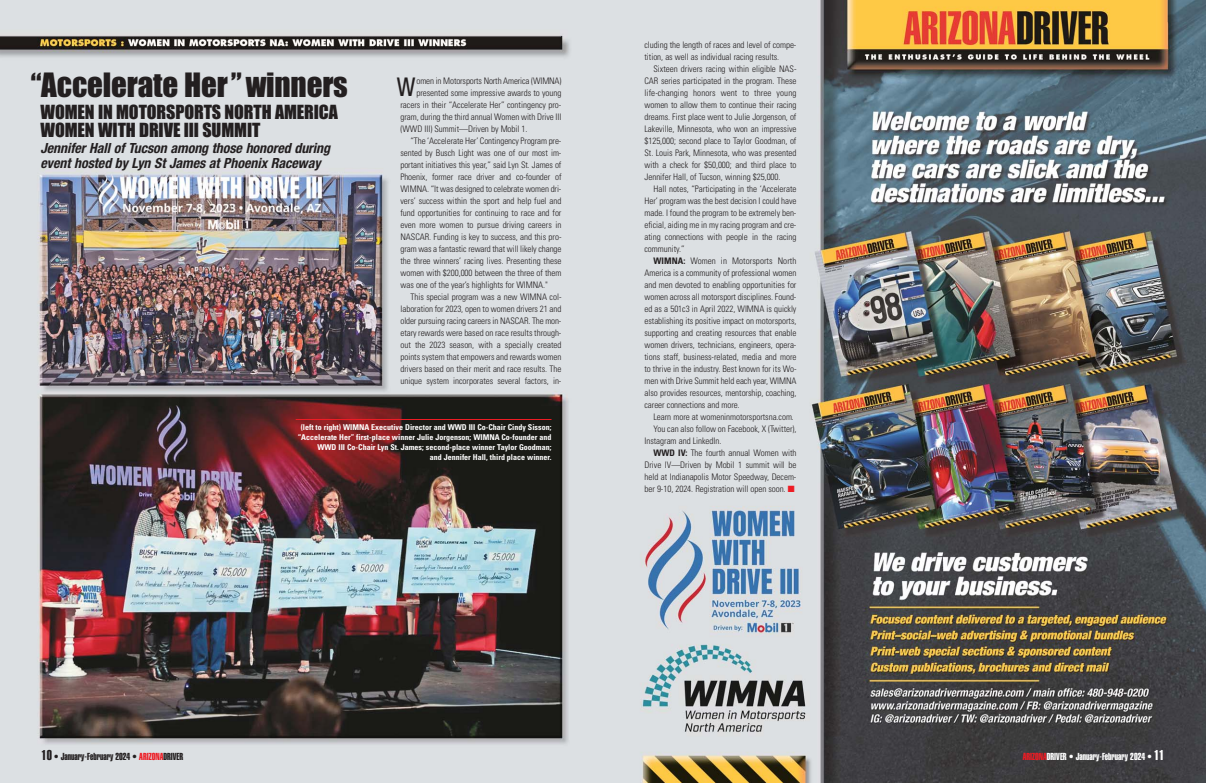
<style>
.page{position:relative;width:1206px;height:783px;background:#fff}
.page>*{position:absolute;margin:0;border:0;box-sizing:border-box;transform-origin:0 0}
.t1{font:31px "Impact";letter-spacing:-.005em;color:#231f20}
.t2{font:condensed 25.9px "Helvetica Neue";color:#231f20}
.t3{font:18px/18.5px "Impact";letter-spacing:-.005em;color:#231f20}
.t4{font:italic 700 condensed 14px/15px "Helvetica Neue";letter-spacing:-.005em;color:#231f20}
.t5{font:10px "Helvetica Extra Compressed";color:#231f20}
.t6{font:10px "Helvetica Extra Compressed";color:#fff}
.t7{font:300 condensed 9px/12px "Univers";letter-spacing:-.005em;color:#231f20;text-align:justify}
.t8{font:700 condensed 8px/10px "Univers";color:#fff;text-align:right}
.s1{font-weight:700}
.s2{color:#ed1c24}
.s3{font-size:14px}
</style>
<div class="page">
<img style="left:0;top:0;width:603px;height:783px">
<img style="left:603px;top:0;width:603px;height:783px">
<hr style="left:296px;top:419px;width:256px;height:1px;background:#ed1c24">
<h1 class="t1" style="left:31px;top:74px;width:319px">“Accelerate Her” winners</h1>
<h3 class="t3" style="left:41px;top:104px;width:299px">WOMEN IN MOTORSPORTS NORTH AMERICA<br>WOMEN WITH DRIVE III SUMMIT</h3>
<h3 class="t4" style="left:40px;top:142px;width:294px">Jennifer Hall of Tucson among those honored during event hosted by Lyn St James at Phoenix Raceway</h3>
<h2 class="t2" style="left:397px;top:78px;width:20px">W</h2>
<p class="t7" style="left:416px;top:76px;width:146px">omen in Motorsports North America (WIMNA)</p>
<p class="t7" style="left:416px;top:88px;width:146px">presented some impressive awards to young</p>
<p class="t7" style="left:400px;top:100px;width:162px">racers in their “Accelerate Her” contingency pro-</p>
<p class="t7" style="left:400px;top:112px;width:162px">gram, during the third annual Women with Drive III</p>
<p class="t7" style="left:400px;top:124px;width:129px">(WWD III) Summit—Driven by Mobil 1.</p>
<p class="t7" style="left:410px;top:136px;width:153px">“The ‘Accelerate Her’ Contingency Program pre -</p>
<p class="t7" style="left:400px;top:148px;width:162px">sented by Busch Light was one of our most im -</p>
<p class="t7" style="left:400px;top:160px;width:162px">portant initiatives this year,” said Lyn St. James of</p>
<p class="t7" style="left:400px;top:172px;width:163px">Phoe nix, former race driver and co-founder of</p>
<p class="t7" style="left:400px;top:184px;width:162px">WIMNA. “It was designed to celebrate women dri -</p>
<p class="t7" style="left:400px;top:196px;width:162px">vers’ success within the sport and help fuel and</p>
<p class="t7" style="left:400px;top:208px;width:162px">fund opportunities for continuing to race and for</p>
<p class="t7" style="left:400px;top:220px;width:162px">even more women to pursue driving careers in</p>
<p class="t7" style="left:400px;top:232px;width:163px">NASCAR. Funding is key to success, and this pro-</p>
<p class="t7" style="left:400px;top:244px;width:162px">gram was a fantastic reward that will likely change</p>
<p class="t7" style="left:400px;top:256px;width:162px">the three winners’ racing lives. Presenting these</p>
<p class="t7" style="left:400px;top:268px;width:162px">women with $200,000 between the three of them</p>
<p class="t7" style="left:400px;top:280px;width:149px">was one of the year’s highlights for WIMNA."</p>
<p class="t7" style="left:410px;top:292px;width:153px">This special program was a new WIMNA col-</p>
<p class="t7" style="left:400px;top:304px;width:162px">laboration for 2023, open to wo men drivers 21 and</p>
<p class="t7" style="left:400px;top:316px;width:162px">older pursuing racing careers in NASCAR. The mon -</p>
<p class="t7" style="left:400px;top:328px;width:162px">etary rewards were based on race results through-</p>
<p class="t7" style="left:400px;top:340px;width:162px">out the 2023 season, with a specially created</p>
<p class="t7" style="left:400px;top:352px;width:162px">points system that em powers and rewards women</p>
<p class="t7" style="left:400px;top:364px;width:162px">drivers based on their merit and race results. The</p>
<p class="t7" style="left:400px;top:376px;width:162px">unique system incorporates several factors, in -</p>
<p class="t8" style="left:298px;top:423px;width:255px">(left to right) WIMNA Executive Director and WWD III Co-Chair Cindy Sisson; “Accelerate Her” first-place winner Julie Jorgenson; WIMNA Co-founder and WWD III Co-Chair Lyn St. James; second-place winner Taylor Goodman;<br>and Jennifer Hall, third place winner.</p>
<p class="t7" style="left:644px;top:40px;width:153px">cluding the length of races and level of compe&shy;tition, as well as individual racing results.</p>
<p class="t7" style="left:644px;top:64px;width:154px;text-indent:9px">Sixteen drivers racing within eligible NAS - CAR series participated in the program. These life-changing honors went to three young women to allow them to continue their racing dreams. First place went to Julie Jorgenson, of Lakeville, Minnesota, who won an impressive $125,000; second place to Taylor Goodman, of St. Louis Park, Minnesota, who was presented with a check for $50,000; and third place to Jennifer Hall, of Tucson, winning $25,000.</p>
<p class="t7" style="left:644px;top:184px;width:154px;text-indent:9px">Hall notes, “Participating in the ‘Accelerate Her’ program was the best decision I could have made. I found the program to be extremely ben&shy;eficial, aiding me in my racing program and cre&shy;ating connections with people in the racing community.”</p>
<p class="t7" style="left:644px;top:256px;width:154px;text-indent:9px"><span class="s1">WIMNA:</span> Women in Motorsports North Amer ica is a community of professional women and men devoted to enabling opportunities for women across all motorsport disciplines. Found - ed as a 501c3 in April 2022, WIMNA is quickly establishing its positive impact on motorsports, supporting and creating resources that enable women drivers, technicians, engineers, opera&shy;tions staff, business-related, media and more to thrive in the industry. Best known for its Wo - men with Drive Summit held each year, WIMNA also provides resources, mentorship, coaching, career connections and more.</p>
<p class="t7" style="left:653px;top:412px;width:142px">Learn more at womeninmotorsportsna.com.</p>
<p class="t7" style="left:653px;top:424px;width:145px">You can also follow on Facebook, X (Twitter),</p>
<p class="t7" style="left:644px;top:436px;width:78px">Instagram and LinkedIn.</p>
<p class="t7" style="left:653px;top:448px;width:144px"><span class="s1">WWD IV:</span> The fourth annual Women with</p>
<p class="t7" style="left:644px;top:460px;width:154px">Drive IV —Driven by Mobil 1 summit will be</p>
<p class="t7" style="left:644px;top:472px;width:153px">held at In di an apolis Motor Speedway, Decem -</p>
<p class="t7" style="left:644px;top:484px;width:152px">ber 9-10, 2024. Registration will open soon. <span class="s2">■</span></p>
<p class="t5" style="left:42px;top:753px;width:143px"><span class="s3">10</span> • January-February 2024 • <span class="s2">ARIZONA</span>DRIVER</p>
<p class="t6" style="left:1023px;top:753px;width:143px"><span class="s2">ARIZONA</span>DRIVER • January-February 2024 • <span class="s3">11</span></p>
</div>
